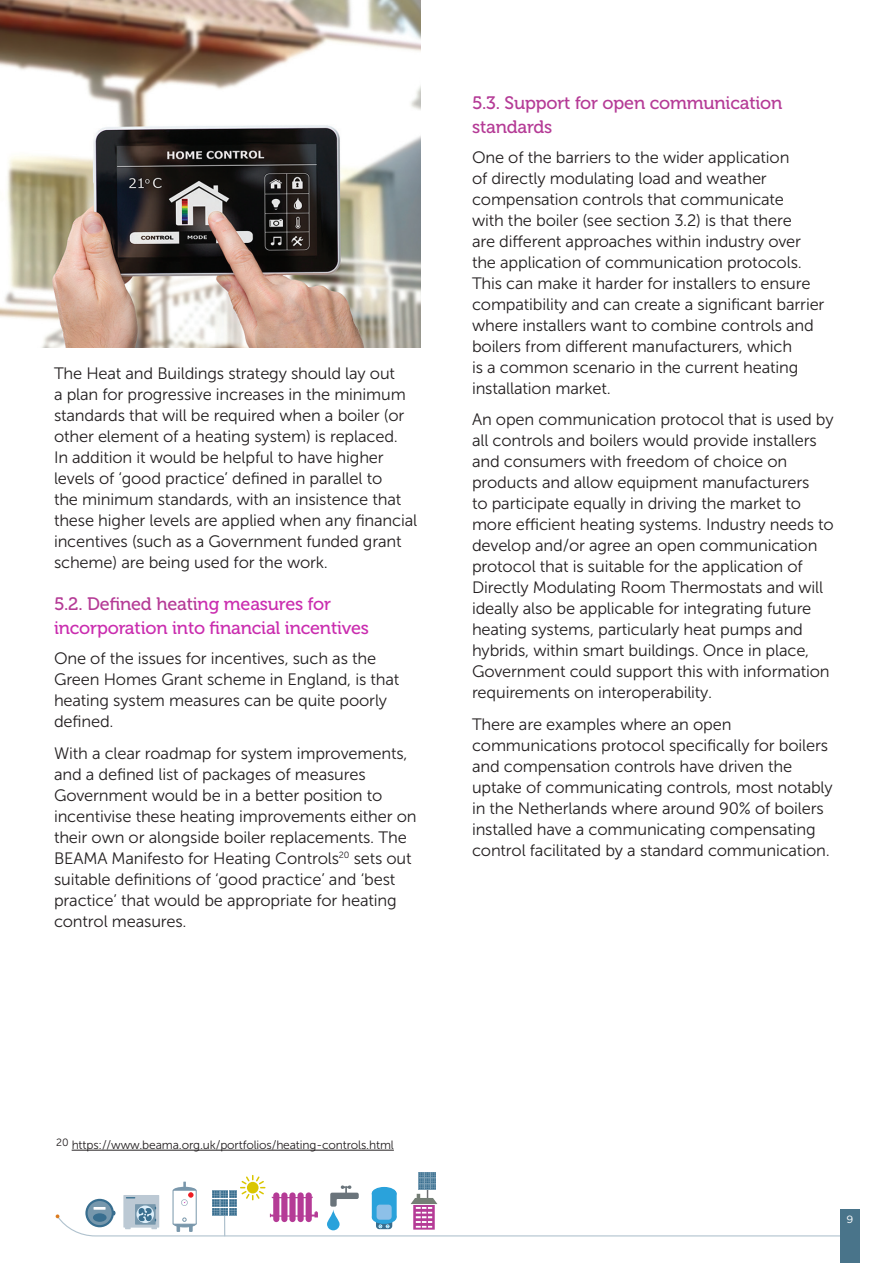
<style>
.page{position:relative;width:893px;height:1263px;background:#fff}
.page>*{position:absolute;margin:0;border:0;box-sizing:border-box;transform-origin:0 0}
.t1{font:18px/24px "Museo 500";letter-spacing:-.01em;color:#ca2daf}
.t2{font:18px/24px "Museo 500";letter-spacing:-.01em;color:#b53b96}
.t3{font:16.5px/21px "Museo Sans 300";letter-spacing:-.01em;color:#231f20}
.t4{font:12px "Museo Sans 300";letter-spacing:-.01em;color:#231f20}
.t5{font:10.5px "Gotham";color:#fff}
.s1{color:#b53b96}
</style>
<div class="page">
<img style="left:0;top:0;width:421px;height:348px">
<hr style="left:72px;top:1150px;width:322px;height:1px;background:#231f20">
<svg style="left:56px;top:1172px;width:796px;height:64px"></svg>
<div style="left:93px;top:1213px;width:14px;height:9px;background:#386e8f;border-radius:50%"></div>
<div style="left:840px;top:1210px;width:20px;height:53px;background:#49748a"></div>
<p class="t3" style="left:54px;top:363px;width:365px">The Heat and Buildings strategy should lay out<br>a plan for progressive increases in the minimum standards that will be required when a boiler (or other element of a heating system) is replaced.<br>In addition it would be helpful to have higher levels of ‘good practice’ defined in parallel to<br>the minimum standards, with an insistence that these higher levels are applied when any financial incentives (such as a Government funded grant scheme) are being used for the work.</p>
<p class="t1" style="left:54px;top:592px;width:317px"><span class="s1">5.2. Defined heati</span>ng measures for incorporation into financial incentives</p>
<p class="t3" style="left:54px;top:648px;width:347px">One of the issues for incentives, such as the Green Homes Grant scheme in England, is that heating system measures can be quite poorly defined.</p>
<p class="t3" style="left:54px;top:742px;width:364px">With a clear roadmap for system improvements, and a defined list of packages of measures Government would be in a better position to incentivise these heating improvements either on their own or alongside boiler replacements. The BEAMA Manifesto for Heating Controls<sup>20</sup> sets out suitable definitions of ‘good practice’ and ‘best practice’ that would be appropriate for heating control measures.</p>
<p class="t2" style="left:472px;top:91px;width:312px">5.3. Support for open communication standards</p>
<p class="t3" style="left:472px;top:146px;width:354px">One of the barriers to the wider application<br>of directly modulating load and weather compensation controls that communicate<br>with the boiler (see section 3.2) is that there<br>are different approaches within industry over the application of communication protocols.<br>This can make it harder for installers to ensure compatibility and can create a significant barrier where installers want to combine controls and boilers from different manufacturers, which<br>is a common scenario in the current heating installation market.</p>
<p class="t3" style="left:472px;top:409px;width:363px">An open communication protocol that is used by all controls and boilers would provide installers and consumers with freedom of choice on products and allow equipment manufacturers<br>to participate equally in driving the market to more efficient heating systems. Industry needs to develop and/or agree an open communication protocol that is suitable for the application of Directly Modulating Room Thermostats and will ideally also be applicable for integrating future heating systems, particularly heat pumps and hybrids, within smart buildings. Once in place, Government could support this with information requirements on interoperability.</p>
<p class="t3" style="left:472px;top:713px;width:362px">There are examples where an open communications protocol specifically for boilers and compensation controls have driven the uptake of communicating controls, most notably in the Netherlands where around 90% of boilers installed have a communicating compensating control facilitated by a standard communication.</p>
<p class="t4" style="left:56px;top:1138px;width:339px"><sup>20</sup> https://www.beama.org.uk/portfolios/heating-controls.html</p>
<p class="t5" style="left:847px;top:1212px;width:8px">7</p>
<p class="t5" style="left:846px;top:1213px;width:8px">9</p>
</div>
